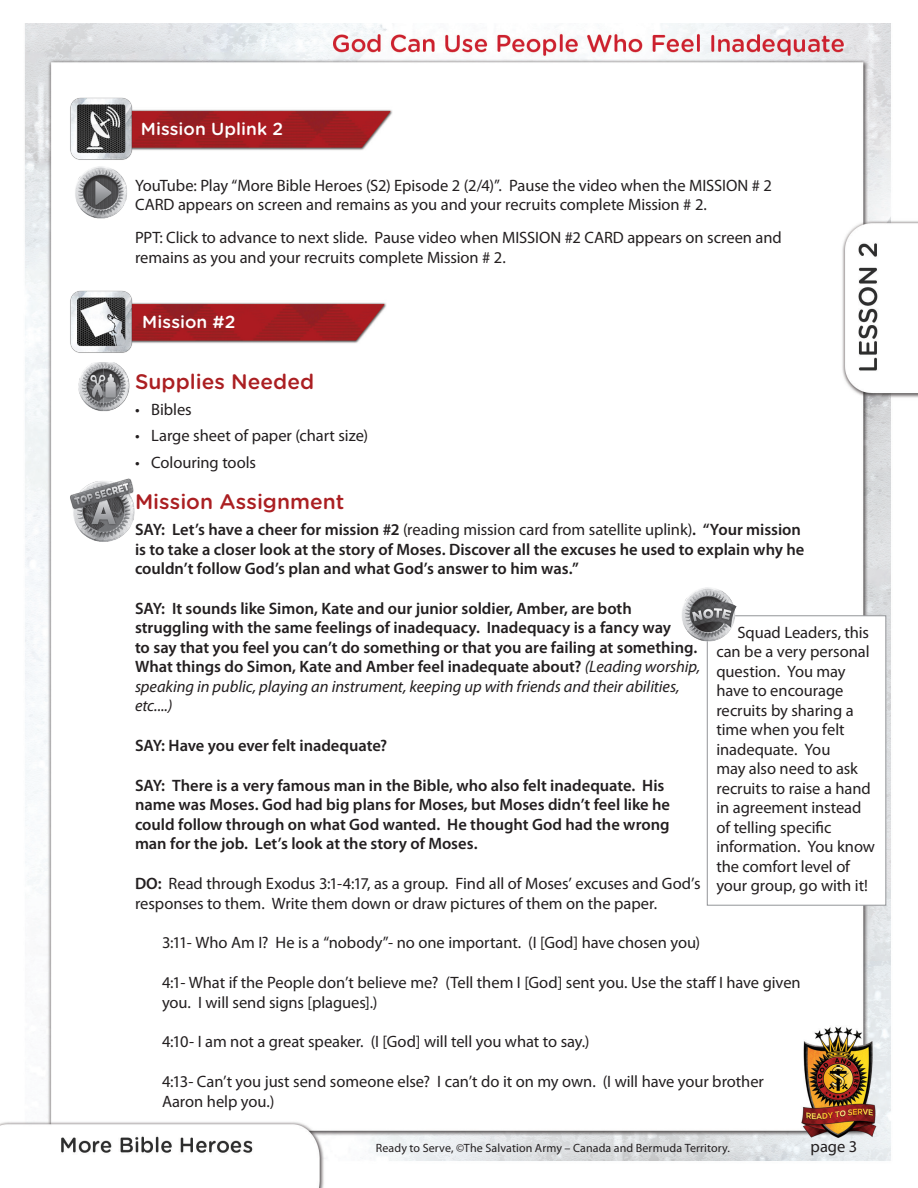
<style>
.page{position:relative;width:918px;height:1188px;background:#fff}
.page>*{position:absolute;margin:0;border:0;box-sizing:border-box;transform-origin:0 0}
.bullets{font:500 21px "Gotham Rounded";color:#ab1f22}
.subheads{font:500 21px "Gotham Rounded";color:#ab1f22}
.HEADERS{font:500 17.4px "Gotham Rounded";letter-spacing:.005em;color:#fff}
.basic{font:16.5px/19.5px "Myriad Pro";letter-spacing:-.005em;color:#231f20}
.basic-2{font:600 16.5px/19.5px "Myriad Pro";color:#231f20}
.t1{font:12px "Myriad Pro";letter-spacing:.01em;color:#231f20}
.s1{font-weight:400}
.s2{font-weight:400;font-style:italic}
.s3{font-weight:600}
</style>
<div class="page">
<img style="left:0;top:23px;width:918px;height:1165px">
<img style="left:135px;top:106px;width:258px;height:45px">
<img style="left:70px;top:96px;width:65px;height:66px">
<img style="left:74px;top:165px;width:56px;height:57px">
<img style="left:135px;top:299px;width:252px;height:45px">
<img style="left:70px;top:289px;width:65px;height:66px">
<img style="left:77px;top:362px;width:54px;height:49px">
<img style="left:70px;top:479px;width:68px;height:67px">
<div style="left:707px;top:615px;width:179px;height:291px;background:#fff;border:1px solid #939598"></div>
<img style="left:678px;top:586px;width:60px;height:59px">
<p class="HEADERS" style="left:141px;top:117px;width:144px">Mission Uplink 2</p>
<p class="basic" style="left:135px;top:175px;width:638px">YouTube: Play “More Bible Heroes (S2) Episode 2 (2/4)”. Pause the video when the MISSION # 2<br>CARD appears on screen and remains as you and your recruits complete Mission # 2.</p>
<p class="basic" style="left:135px;top:228px;width:648px">PPT: Click to advance to next slide. Pause video when MISSION #2 CARD appears on screen and remains as you and your recruits complete Mission # 2.</p>
<p class="HEADERS" style="left:142px;top:310px;width:95px">Mission #2</p>
<p class="subheads" style="left:135px;top:366px;width:181px">Supplies Needed</p>
<p class="basic" style="left:135px;top:400px;width:58px">• Bibles</p>
<p class="basic" style="left:135px;top:426px;width:235px">• Large sheet of paper (chart size)</p>
<p class="basic" style="left:135px;top:452px;width:123px">• Colouring tools</p>
<p class="bullets" style="left:135px;top:486px;width:211px">Mission Assignment</p>
<p class="basic-2" style="left:135px;top:519px;width:671px">SAY: Let’s have a cheer for mission #2 <span class="s1">(reading mission card from satellite uplink)</span>. “Your mission is to take a closer look at the story of Moses. Discover all the excuses he used to explain why he couldn’t follow God’s plan and what God’s answer to him was.”</p>
<p class="basic-2" style="left:135px;top:598px;width:567px">SAY: It sounds like Simon, Kate and our junior soldier, Amber, are both struggling with the same feelings of inadequacy. Inadequacy is a fancy way<br>to say that you feel you can’t do something or that you are failing at something.<br>What things do Simon, Kate and Amber feel inadequate about? <span class="s2">(Leading worship, speaking in public, playing an instrument, keeping up with friends and their abilities, etc....)</span></p>
<p class="basic-2" style="left:135px;top:735px;width:254px">SAY: Have you ever felt inadequate?</p>
<p class="basic-2" style="left:135px;top:775px;width:537px">SAY: There is a very famous man in the Bible, who also felt inadequate. His name was Moses. God had big plans for Moses, but Moses didn’t feel like he could follow through on what God wanted. He thought God had the wrong man for the job. Let’s look at the story of Moses.</p>
<p class="basic" style="left:135px;top:874px;width:567px"><span class="s3">DO:</span> Read through Exodus 3:1-4:17, as a group. Find all of Moses’ excuses and God’s responses to them. Write them down or draw pictures of them on the paper.</p>
<p class="basic" style="left:162px;top:933px;width:540px">3:11- Who Am I? He is a “nobody”- no one important. (I [God] have chosen you)</p>
<p class="basic" style="left:162px;top:973px;width:640px">4:1- What if the People don’t believe me? (Tell them I [God] sent you. Use the staff I have given you. I will send signs [plagues].)</p>
<p class="basic" style="left:162px;top:1032px;width:429px">4:10- I am not a great speaker. (I [God] will tell you what to say.)</p>
<p class="basic" style="left:162px;top:1072px;width:603px">4:13- Can’t you just send someone else? I can’t do it on my own. (I will have your brother<br>Aaron help you.)</p>
<p class="basic" style="left:716px;top:622px;width:160px;text-indent:21px">Squad Leaders, this can be a very personal question. You may have to encourage recruits by sharing a time when you felt inadequate. You<br>may also need to ask recruits to raise a hand in agreement instead of telling specific information. You know the comfort level of your group, go with it!</p>
<p class="t1" style="left:376px;top:1141px;width:356px">Ready to Serve, ©The Salvation Army – Canada and Bermuda Territory.</p>
<p class="basic" style="left:811px;top:1136px;width:48px">page 3</p>
</div>
